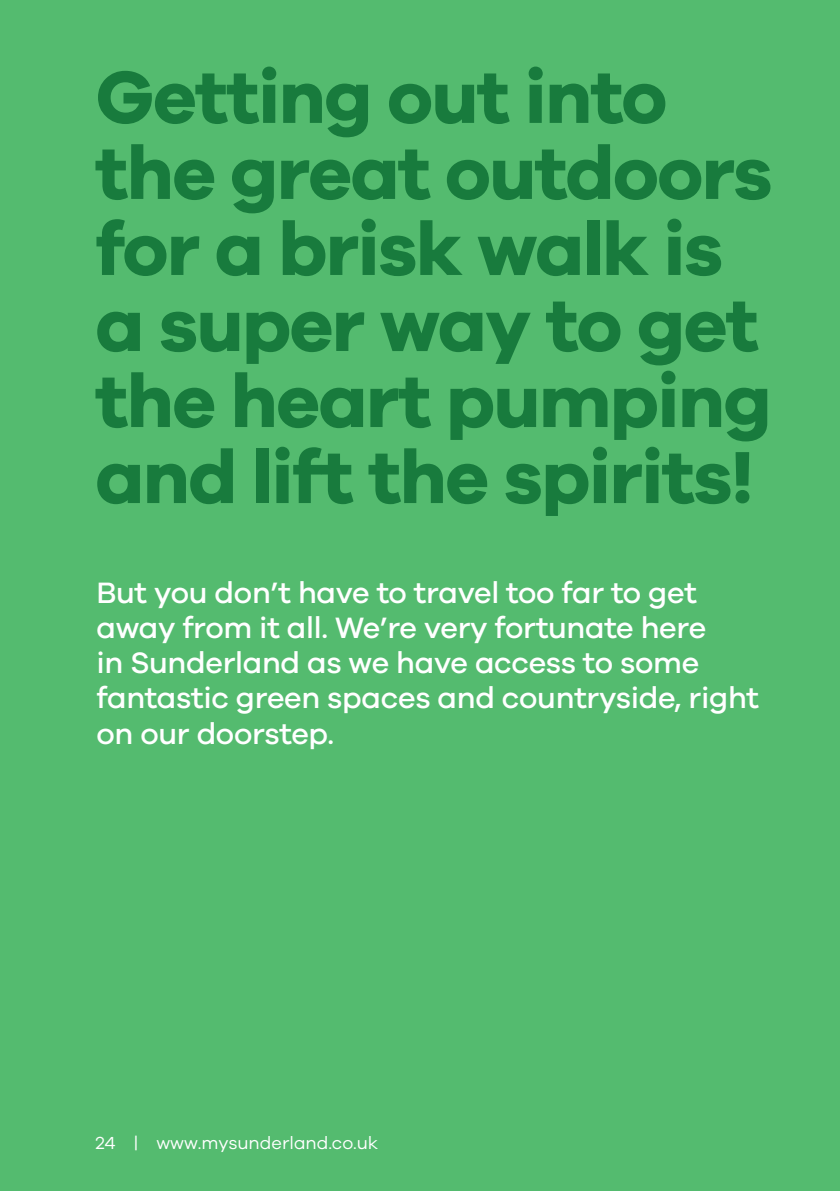
<style>
.page{position:relative;width:840px;height:1191px;background:#fff}
.page>*{position:absolute;margin:0;border:0;box-sizing:border-box;transform-origin:0 0}
.t1{font:700 76px/76px "Galano Grotesque";letter-spacing:-.02em;color:#187b3d}
.t2{font:500 30.4px/35.2px "Galano Grotesque";letter-spacing:-.01em;color:#fff}
.t3{font:18px "Galano Grotesque";color:#fff}
</style>
<div class="page">
<div style="left:0;top:0;width:839px;height:1191px;background:#54bb6f"></div>
<h1 class="t1" style="left:95px;top:57px;width:678px">Getting out into the great outdoors for a brisk walk is a super way to get the heart pumping and lift the spirits!</h1>
<p class="t2" style="left:96px;top:574px;width:663px">But you don’t have to travel too far to get away from it all. We’re very fortunate here<br>in Sunderland as we have access to some fantastic green spaces and countryside, right on our doorstep.</p>
<p class="t3" style="left:95px;top:1131px;width:284px">24 | www.mysunderland.co.uk</p>
</div>
